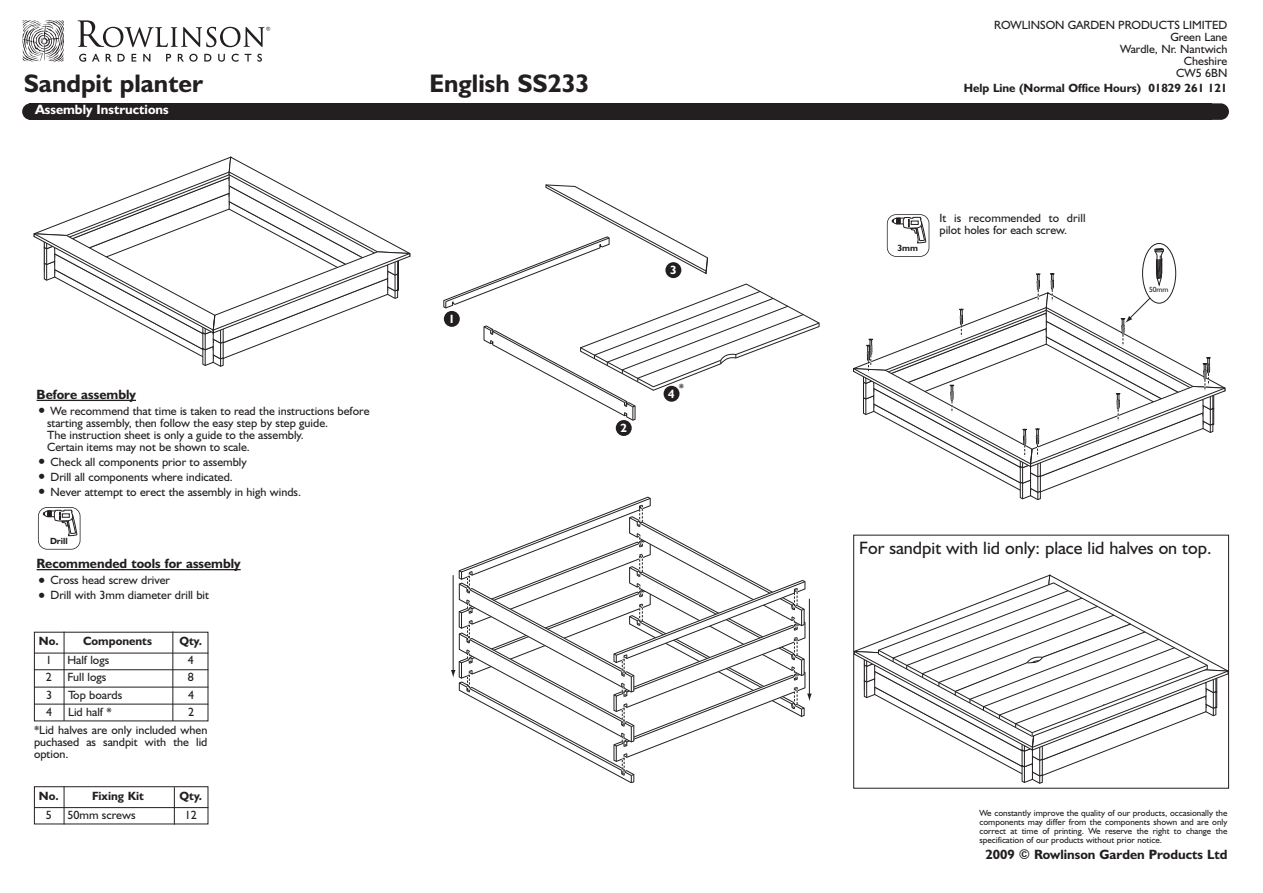
<style>
.page{position:relative;width:1263px;height:893px;background:#fff}
.page>*{position:absolute;margin:0;border:0;box-sizing:border-box;transform-origin:0 0}
.t1{font:700 25.5px "Humanist 521 BT";color:#231f20}
.t2{font:18px "Humanist 521 BT";color:#231f20}
.t3{font:700 13.5px "Humanist 521 BT";color:#231f20}
.t4{font:700 13.5px "Humanist 521 BT";color:#fff}
.t5{font:12px/12px "Humanist 521 BT";color:#231f20}
.t6{font:700 12px "Humanist 521 BT";color:#231f20}
.t7{font:700 12px "Humanist 521 BT";color:#fff}
.t8{font:9px/9px "Humanist 521 BT";color:#231f20;text-align:justify}
.t9{font:700 9px "Humanist 521 BT";color:#231f20}
.t10{font:7.5px "Humanist 521 BT";color:#231f20}
.s1{font-size:18px}
</style>
<div class="page">
<div style="left:34px;top:786px;width:174px;height:38px;border:1px solid #231f20"></div>
<svg style="left:444px;top:185px;width:375px;height:235px"></svg>
<hr style="left:64px;top:786px;width:1px;height:38px;background:#231f20">
<hr style="left:34px;top:807px;width:174px;height:1px;background:#231f20">
<hr style="left:64px;top:632px;width:1px;height:89px;background:#231f20">
<hr style="left:34px;top:653px;width:174px;height:1px;background:#231f20">
<hr style="left:34px;top:669px;width:174px;height:1px;background:#231f20">
<hr style="left:34px;top:687px;width:174px;height:1px;background:#231f20">
<hr style="left:34px;top:704px;width:174px;height:1px;background:#231f20">
<hr style="left:172px;top:631px;width:1px;height:90px;background:#231f20">
<hr style="left:174px;top:787px;width:1px;height:38px;background:#231f20">
<svg style="left:34px;top:157px;width:376px;height:209px"></svg>
<div style="left:616px;top:420px;width:16px;height:16px;background:#231f20;border-radius:50%"></div>
<div style="left:444px;top:311px;width:16px;height:16px;background:#231f20;border-radius:50%"></div>
<div style="left:665px;top:262px;width:16px;height:16px;background:#231f20;border-radius:50%"></div>
<hr style="left:37px;top:400px;width:99px;height:1px;background:#231f20">
<hr style="left:37px;top:569px;width:204px;height:1px;background:#231f20">
<svg style="left:43px;top:510px;width:34px;height:26px"></svg>
<div style="left:38px;top:507px;width:42px;height:43px;border:2px solid #231f20;border-radius:9px"></div>
<div style="left:22px;top:103px;width:33px;height:17px;background:#231f20;border-radius:8px"></div>
<svg style="left:23px;top:20px;width:41px;height:42px"></svg>
<svg style="left:79px;top:54px;width:7px;height:8px"></svg>
<svg style="left:92px;top:54px;width:8px;height:8px"></svg>
<svg style="left:106px;top:54px;width:6px;height:8px"></svg>
<svg style="left:118px;top:54px;width:7px;height:8px"></svg>
<svg style="left:132px;top:54px;width:4px;height:8px"></svg>
<svg style="left:143px;top:54px;width:7px;height:8px"></svg>
<svg style="left:166px;top:54px;width:5px;height:8px"></svg>
<svg style="left:178px;top:54px;width:20px;height:8px"></svg>
<svg style="left:204px;top:54px;width:7px;height:8px"></svg>
<svg style="left:218px;top:54px;width:7px;height:8px"></svg>
<svg style="left:232px;top:54px;width:7px;height:8px"></svg>
<svg style="left:245px;top:54px;width:6px;height:8px"></svg>
<svg style="left:257px;top:54px;width:5px;height:8px"></svg>
<svg style="left:78px;top:20px;width:192px;height:27px"></svg>
<div style="left:30px;top:103px;width:1182px;height:17px;background:#231f20"></div>
<div style="left:1197px;top:103px;width:32px;height:17px;background:#231f20;border-radius:8px"></div>
<svg style="left:451px;top:497px;width:361px;height:286px"></svg>
<svg style="left:1142px;top:243px;width:34px;height:61px"></svg>
<svg style="left:853px;top:249px;width:372px;height:251px"></svg>
<div style="left:663px;top:386px;width:16px;height:16px;background:#231f20;border-radius:50%"></div>
<svg style="left:855px;top:575px;width:372px;height:208px"></svg>
<div style="left:853px;top:535px;width:376px;height:254px;border:1px solid #231f20"></div>
<div style="left:887px;top:215px;width:42px;height:41px;background:#fff;border-radius:9px"></div>
<svg style="left:892px;top:217px;width:34px;height:26px"></svg>
<div style="left:887px;top:214px;width:42px;height:43px;border:2px solid #231f20;border-radius:9px"></div>
<h1 class="t1" style="left:24px;top:74px;width:181px">Sandpit planter</h1>
<p class="t4" style="left:35px;top:105px;width:135px">Assembly Instructions</p>
<p class="t3" style="left:37px;top:390px;width:101px">Before assembly</p>
<p class="t5" style="left:47px;top:406px;width:324px;text-indent:-10px"><span class="s1">•</span> We recommend that time is taken to read the instructions before starting assembly, then follow the easy step by step guide.<br>The instruction sheet is only a guide to the assembly.<br>Certain items may not be shown to scale.</p>
<p class="t5" style="left:37px;top:457px;width:212px"><span class="s1">•</span> Check all components prior to assembly</p>
<p class="t5" style="left:37px;top:472px;width:198px"><span class="s1">•</span> Drill all components where indicated.</p>
<p class="t5" style="left:37px;top:487px;width:266px"><span class="s1">•</span> Never attempt to erect the assembly in high winds.</p>
<p class="t9" style="left:50px;top:537px;width:19px">Drill</p>
<p class="t3" style="left:37px;top:559px;width:206px">Recommended tools for assembly</p>
<p class="t5" style="left:37px;top:576px;width:135px"><span class="s1">•</span> Cross head screw driver</p>
<p class="t5" style="left:37px;top:591px;width:174px"><span class="s1">•</span> Drill with 3mm diameter drill bit</p>
<p class="t6" style="left:39px;top:637px;width:115px">No. Components</p>
<p class="t6" style="left:180px;top:637px;width:24px">Qty.</p>
<p class="t5" style="left:46px;top:655px;width:8px">1</p>
<p class="t5" style="left:67px;top:655px;width:43px">Half logs</p>
<p class="t5" style="left:188px;top:655px;width:8px">4</p>
<p class="t5" style="left:46px;top:672px;width:8px">2</p>
<p class="t5" style="left:67px;top:672px;width:40px">Full logs</p>
<p class="t5" style="left:188px;top:672px;width:8px">8</p>
<p class="t5" style="left:46px;top:690px;width:8px">3</p>
<p class="t5" style="left:68px;top:690px;width:56px">Top boards</p>
<p class="t5" style="left:188px;top:690px;width:8px">4</p>
<p class="t5" style="left:46px;top:707px;width:8px">4</p>
<p class="t5" style="left:68px;top:707px;width:45px">Lid half *</p>
<p class="t5" style="left:188px;top:707px;width:8px">2</p>
<p class="t5" style="left:34px;top:725px;width:175px;text-align:justify">*Lid halves are only included when puchased as sandpit with the lid option.</p>
<p class="t6" style="left:39px;top:791px;width:21px">No.</p>
<p class="t6" style="left:92px;top:791px;width:53px">Fixing Kit</p>
<p class="t6" style="left:180px;top:791px;width:24px">Qty.</p>
<p class="t5" style="left:46px;top:810px;width:8px">5</p>
<p class="t5" style="left:67px;top:810px;width:70px">50mm screws</p>
<p class="t5" style="left:185px;top:810px;width:14px">12</p>
<p class="t5" style="left:994px;top:21px;width:235px;text-align:right">ROWLINSON GARDEN PRODUCTS LIMITED<br>Green Lane<br>Wardle, Nr. Nantwich<br>Cheshire<br>CW5 6BN</p>
<h1 class="t1" style="left:430px;top:75px;width:161px">English SS233</h1>
<p class="t6" style="left:964px;top:84px;width:265px">Help Line (Normal Office Hours) 01829 261 121</p>
<p class="t7" style="left:448px;top:314px;width:8px">1</p>
<p class="t7" style="left:670px;top:266px;width:8px">3</p>
<p class="t7" style="left:620px;top:424px;width:8px">2</p>
<p class="t5" style="left:679px;top:384px;width:7px">*</p>
<p class="t7" style="left:668px;top:389px;width:8px">4</p>
<p class="t9" style="left:897px;top:245px;width:22px">3mm</p>
<p class="t5" style="left:939px;top:214px;width:148px">It is recommended to drill pilot holes for each screw.</p>
<p class="t10" style="left:1149px;top:287px;width:21px">50mm</p>
<h2 class="t2" style="left:859px;top:541px;width:354px">For sandpit with lid only: place lid halves on top.</h2>
<p class="t8" style="left:979px;top:809px;width:250px">We constantly improve the quality of our products, occasionally the components may differ from the components shown and are only correct at time of printing. We reserve the right to change the specification of our products without prior notice.</p>
<p class="t3" style="left:985px;top:850px;width:244px">2009 © Rowlinson Garden Products Ltd</p>
</div>
